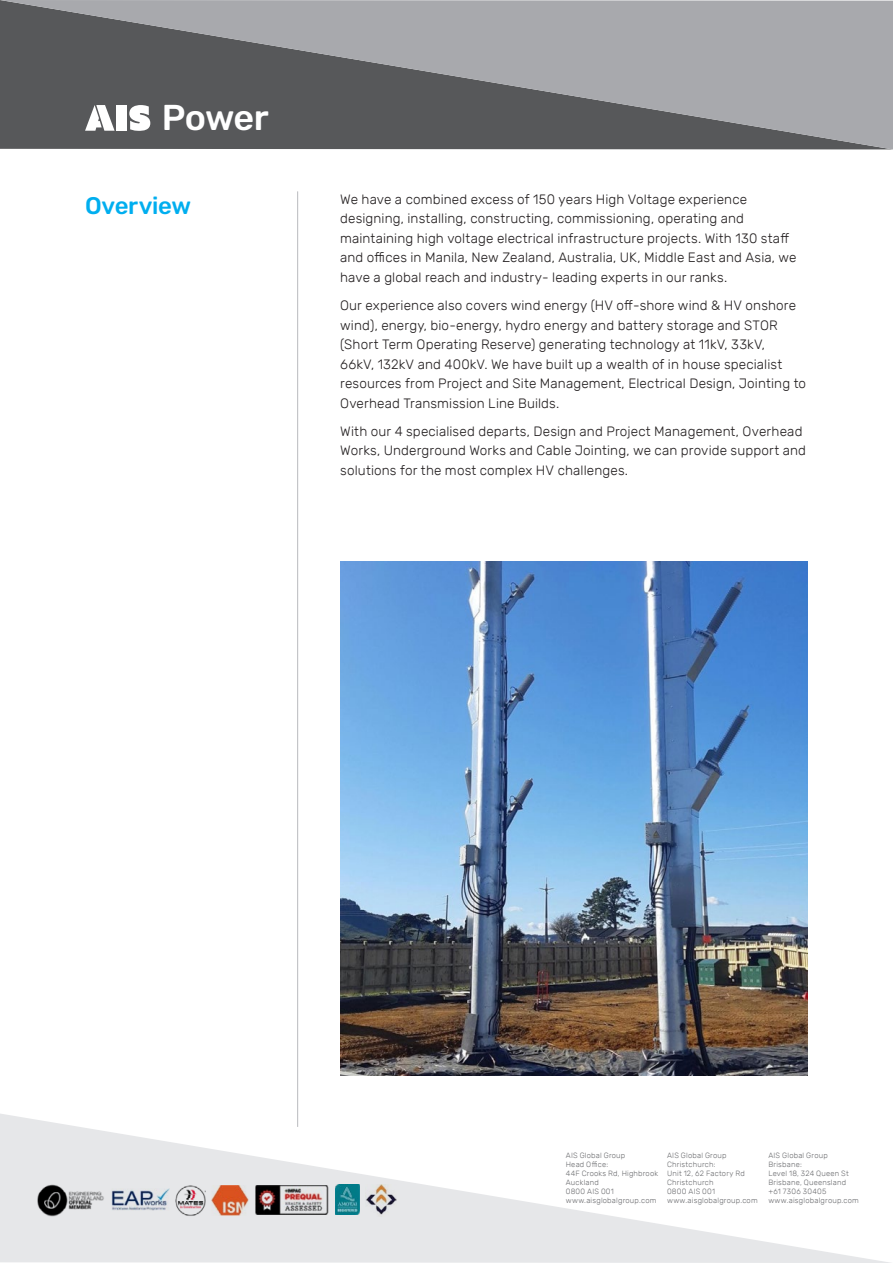
<style>
.page{position:relative;width:893px;height:1263px;background:#fff}
.page>*{position:absolute;margin:0;border:0;box-sizing:border-box;transform-origin:0 0}
.t1{font:500 35.85px "Rubik";letter-spacing:-.02em;color:#fff}
.A_Head{font:500 24px "Rubik";letter-spacing:-.01em;color:#00aeef}
.List{font:300 13.5px/19.5px "Rubik";letter-spacing:.01em;color:#231f20}
.t2{font:300 7.65px/9px "Rubik";letter-spacing:.025em;color:#6c6d70}
</style>
<div class="page">
<svg style="left:0;top:1113px;width:891px;height:150px"></svg>
<svg style="left:0;top:0;width:893px;height:149px;background:#818285"></svg>
<img style="left:111px;top:1188px;width:58px;height:23px">
<img style="left:175px;top:1185px;width:30px;height:31px">
<img style="left:212px;top:1185px;width:37px;height:31px">
<img style="left:255px;top:1185px;width:74px;height:30px">
<img style="left:335px;top:1185px;width:25px;height:30px">
<img style="left:366px;top:1184px;width:30px;height:33px">
<img style="left:38px;top:1184px;width:67px;height:32px">
<hr style="left:297px;top:191px;width:1px;height:936px;background:#a8a9ad">
<img style="left:340px;top:561px;width:468px;height:515px">
<h1 class="t1" style="left:162px;top:97px;width:108px">Power</h1>
<p class="A_Head" style="left:85px;top:192px;width:108px">Overview</p>
<p class="List" style="left:340px;top:190px;width:458px">We have a combined excess of 150 years High Voltage experience designing, installing, constructing, commissioning, operating and maintaining high voltage electrical infrastructure projects. With 130 staff and offices in Manila, New Zealand, Australia, UK, Middle East and Asia, we have a global reach and industry- leading experts in our ranks.</p>
<p class="List" style="left:340px;top:296px;width:467px">Our experience also covers wind energy (HV off-shore wind &amp; HV onshore wind), energy, bio-energy, hydro energy and battery storage and STOR (Short Term Operating Reserve) generating technology at 11kV, 33kV,<br>66kV, 132kV and 400kV. We have built up a wealth of in house specialist resources from Project and Site Management, Electrical Design, Jointing to Overhead Transmission Line Builds.</p>
<p class="List" style="left:340px;top:421px;width:467px">With our 4 specialised departs, Design and Project Management, Overhead<br>Works, Underground Works and Cable Jointing, we can provide support and solutions for the most complex HV challenges.</p>
<p class="t2" style="left:566px;top:1150px;width:94px">AIS Global Group<br>Head Office:<br>44F Crooks Rd, Highbrook<br>Auckland<br>0800 AIS 001 www.aisglobalgroup.com</p>
<p class="t2" style="left:667px;top:1150px;width:92px">AIS Global Group<br>Christchurch:<br>Unit 12, 62 Factory Rd<br>Christchurch<br>0800 AIS 001 www.aisglobalgroup.com</p>
<p class="t2" style="left:768px;top:1150px;width:92px">AIS Global Group<br>Brisbane:<br>Level 18, 324 Queen St<br>Brisbane, Queensland +61 7306 30405 www.aisglobalgroup.com</p>
</div>
